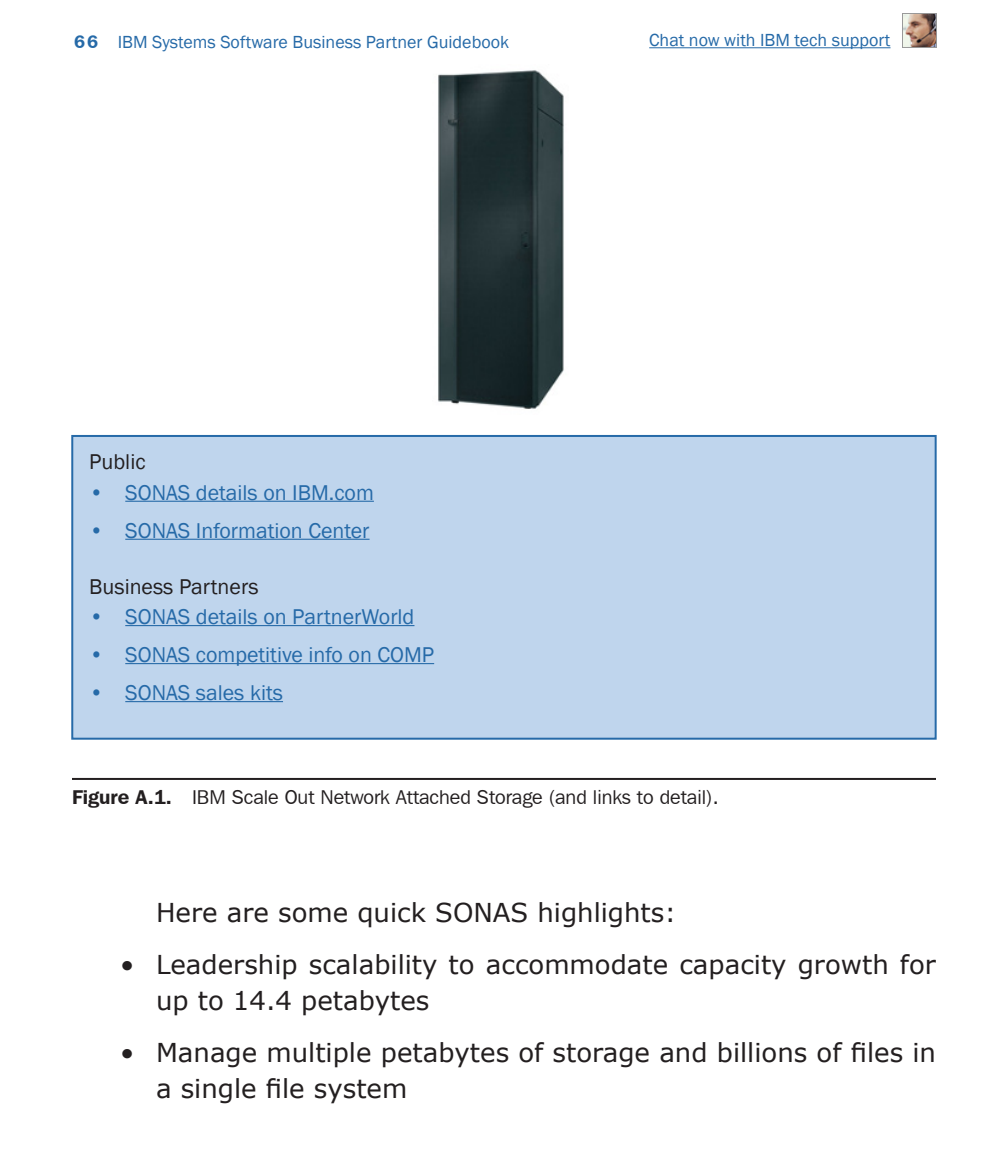
<style>
.page{position:relative;width:1008px;height:1174px;background:#fff}
.page>*{position:absolute;margin:0;border:0;box-sizing:border-box;transform-origin:0 0}
.bl1{font:26px/36px "Verdana";color:#231f20}
.bxt{font:22px "Franklin Gothic";color:#266aa8}
.bxt-2{font:22px "Franklin Gothic";color:#231f20}
.fc{font:20px "Franklin Gothic IT Cby BT";color:#231f20}
.t1{font:18px "Franklin Gothic";color:#266aa8}
.s1{font-family:"Franklin Gothic IT Cby BT";font-weight:600}
.s2{font-weight:600}
</style>
<div class="page">
<hr style="left:649px;top:47px;width:242px;height:1px;background:#266aa8">
<img style="left:902px;top:14px;width:34px;height:34px">
<div style="left:71px;top:435px;width:866px;height:304px;background:#bfd5ed;border:2px solid #266aa8"></div>
<hr style="left:125px;top:501px;width:249px;height:1px;background:#266aa8">
<hr style="left:125px;top:539px;width:245px;height:1px;background:#266aa8">
<hr style="left:125px;top:625px;width:289px;height:1px;background:#266aa8">
<hr style="left:125px;top:663px;width:309px;height:1px;background:#266aa8">
<hr style="left:125px;top:701px;width:158px;height:1px;background:#266aa8">
<hr style="left:72px;top:778px;width:864px;height:2px;background:#231f20">
<img style="left:438px;top:70px;width:126px;height:339px">
<p class="t1" style="left:74px;top:31px;width:436px"><span class="s1">66</span> IBM Systems Software Business Partner Guidebook</p>
<p class="t1" style="left:649px;top:29px;width:243px">Chat now with IBM tech support</p>
<p class="bxt-2" style="left:89px;top:448px;width:58px">Public</p>
<p class="bxt" style="left:89px;top:478px;width:286px">• SONAS details on IBM.com</p>
<p class="bxt" style="left:89px;top:516px;width:282px">• SONAS Information Center</p>
<p class="bxt-2" style="left:89px;top:572px;width:171px">Business Partners</p>
<p class="bxt" style="left:89px;top:603px;width:327px">• SONAS details on PartnerWorld</p>
<p class="bxt" style="left:89px;top:641px;width:346px">• SONAS competitive info on COMP</p>
<p class="bxt" style="left:89px;top:679px;width:195px">• SONAS sales kits</p>
<p class="fc" style="left:72px;top:784px;width:648px"><span class="s2">Figure A.1.</span> IBM Scale Out Network Attached Storage (and links to detail).</p>
<p class="bl1" style="left:156px;top:894px;width:522px">Here are some quick SONAS highlights:</p>
<p class="bl1" style="left:156px;top:946px;width:782px;text-indent:-36px">• Leadership scalability to accommodate capacity growth for up to 14.4 petabytes</p>
<p class="bl1" style="left:156px;top:1033px;width:782px;text-indent:-36px">• Manage multiple petabytes of storage and billions of files in a single file system</p>
</div>
